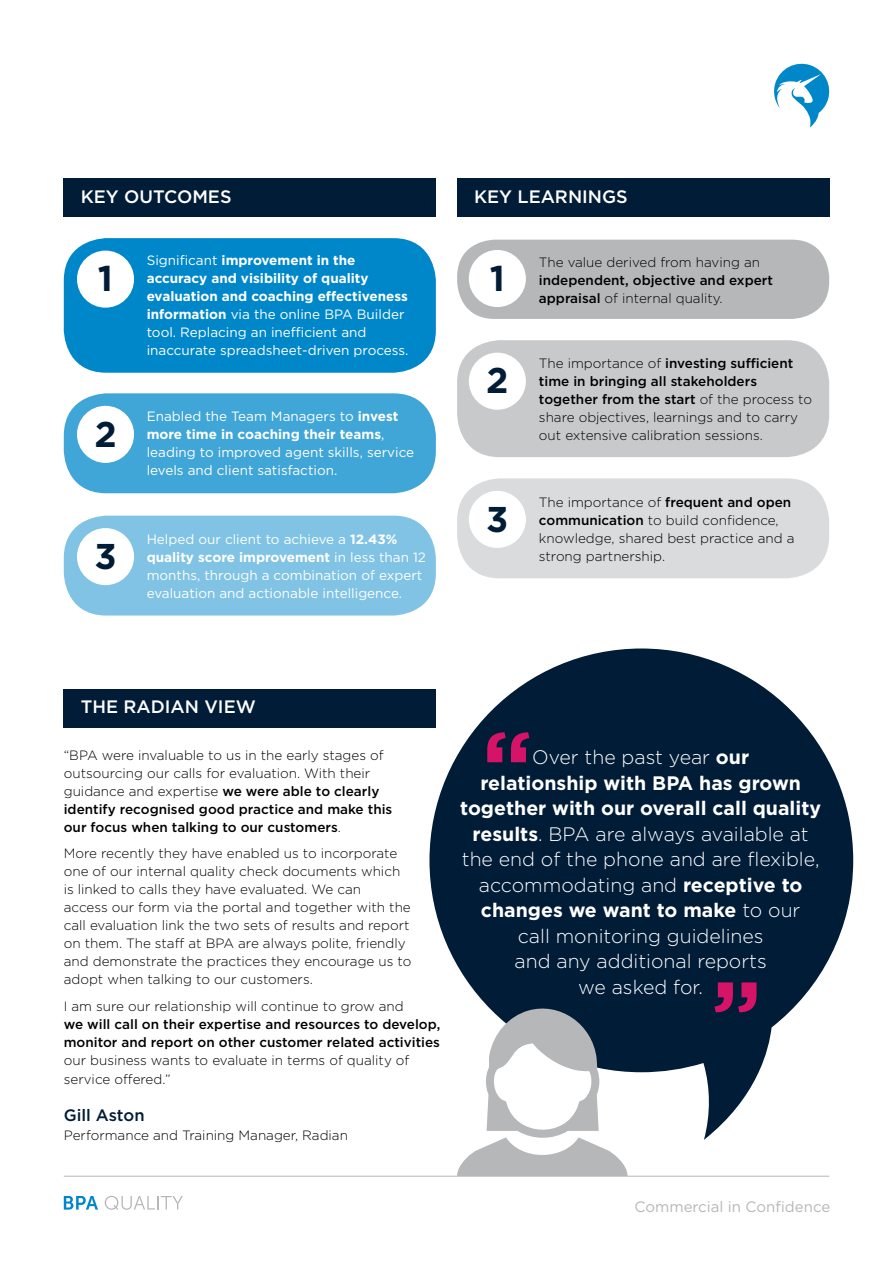
<style>
.page{position:relative;width:893px;height:1263px;background:#fff}
.page>*{position:absolute;margin:0;border:0;box-sizing:border-box;transform-origin:0 0}
.t1{font:700 93px "Gotham";color:#d51367}
.t2{font:700 35.85px "Gotham";color:#001c37}
.t3{font:300 19.5px/25.5px "Gotham";color:#fff;text-align:center}
.t4{font:500 18px "Gotham";color:#fff}
.t5{font:500 16.5px "Gotham";color:#001c37}
.t6{font:15px "Gotham";color:#b6b7b9}
.t7{font:300 13.5px/18px "Gotham";color:#000}
.t8{font:13.5px/18px "Gotham";color:#fff}
.t9{font:500 13.5px/18px "Gotham";color:#000}
.s1{font-weight:700}
.s2{font-weight:300}
.s3{font-weight:500}
</style>
<div class="page">
<svg style="left:429px;top:648px;width:424px;height:492px;fill:#001c37"></svg>
<div style="left:64px;top:689px;width:372px;height:38px;background:#001c37"></div>
<svg style="left:457px;top:1001px;width:170px;height:175px"></svg>
<svg style="left:774px;top:63px;width:56px;height:65px"></svg>
<svg style="left:64px;top:1196px;width:34px;height:13px"></svg>
<svg style="left:105px;top:1196px;width:78px;height:14px"></svg>
<hr style="left:64px;top:1176px;width:765px;height:1px;background:#b6b7b9">
<div style="left:457px;top:179px;width:372px;height:38px;background:#001c37"></div>
<div style="left:457px;top:240px;width:372px;height:79px;background:#b6b7b9;border-radius:38px"></div>
<div style="left:469px;top:250px;width:57px;height:57px;background:#fff;border-radius:50%"></div>
<div style="left:64px;top:179px;width:372px;height:38px;background:#001c37"></div>
<div style="left:64px;top:393px;width:372px;height:100px;background:#40a5d7;border-radius:43px"></div>
<div style="left:77px;top:406px;width:57px;height:57px;background:#fff;border-radius:50%"></div>
<div style="left:64px;top:238px;width:372px;height:135px;background:#0087ca;border-radius:43px"></div>
<div style="left:77px;top:251px;width:57px;height:57px;background:#fff;border-radius:50%"></div>
<div style="left:64px;top:516px;width:372px;height:99px;background:#80c3e4;border-radius:43px"></div>
<div style="left:77px;top:528px;width:57px;height:57px;background:#fff;border-radius:50%"></div>
<div style="left:457px;top:340px;width:372px;height:117px;background:#c8c9ca;border-radius:43px"></div>
<div style="left:469px;top:353px;width:57px;height:57px;background:#fff;border-radius:50%"></div>
<div style="left:457px;top:478px;width:372px;height:100px;background:#dadbdc;border-radius:43px"></div>
<div style="left:469px;top:491px;width:57px;height:57px;background:#fff;border-radius:50%"></div>
<h3 class="t4" style="left:81px;top:185px;width:152px">KEY OUTCOMES</h3>
<h2 class="t2" style="left:98px;top:257px;width:17px">1</h2>
<p class="t8" style="left:147px;top:251px;width:263px">Significant <span class="s1">improvement in the accuracy and visibility of quality evaluation and coaching effectiveness information</span> via the online BPA Builder tool. Replacing an inefficient and inaccurate spreadsheet-driven process.</p>
<h2 class="t2" style="left:94px;top:412px;width:24px">2</h2>
<p class="t8" style="left:147px;top:407px;width:269px">Enabled the Team Managers to <span class="s1">invest more time in coaching their teams</span>, leading to improved agent skills, service levels and client satisfaction.</p>
<h2 class="t2" style="left:94px;top:534px;width:24px">3</h2>
<p class="t8" style="left:147px;top:530px;width:281px">Helped our client to achieve a <span class="s1">12.43% quality score improvement</span> in less than 12 months, through a combination of expert evaluation and actionable intelligence.</p>
<h3 class="t4" style="left:474px;top:185px;width:155px">KEY LEARNINGS</h3>
<h2 class="t2" style="left:490px;top:256px;width:17px">1</h2>
<p class="t7" style="left:539px;top:253px;width:223px">The value derived from having an</p>
<p class="t9" style="left:539px;top:271px;width:236px">independent, objective and expert appraisal <span class="s2">of internal quality.</span></p>
<h2 class="t2" style="left:486px;top:359px;width:24px">2</h2>
<p class="t7" style="left:539px;top:354px;width:275px">The importance of <span class="s3">investing sufficient time in bringing all stakeholders together from the start</span> of the process to share objectives, learnings and to carry out extensive calibration sessions.</p>
<h2 class="t2" style="left:486px;top:497px;width:24px">3</h2>
<p class="t7" style="left:539px;top:493px;width:257px">The importance of <span class="s3">frequent and open communication</span> to build confidence, knowledge, shared best practice and a strong partnership.</p>
<h3 class="t4" style="left:81px;top:696px;width:177px">THE RADIAN VIEW</h3>
<p class="t7" style="left:64px;top:746px;width:330px">“BPA were invaluable to us in the early stages of outsourcing our calls for evaluation. With their guidance and expertise <span class="s3">we were able to clearly identify recognised good practice and make this our focus when talking to our customers</span>.</p>
<p class="t7" style="left:64px;top:844px;width:349px">More recently they have enabled us to incorporate one of our internal quality check documents which is linked to calls they have evaluated. We can<br>access our form via the portal and together with the call evaluation link the two sets of results and report on them. The staff at BPA are always polite, friendly and demonstrate the practices they encourage us to adopt when talking to our customers.</p>
<p class="t7" style="left:64px;top:997px;width:341px">I am sure our relationship will continue to grow and</p>
<p class="t9" style="left:64px;top:1015px;width:378px">we will call on their expertise and resources to develop, monitor and report on other customer related activities</p>
<p class="t7" style="left:64px;top:1050px;width:347px;line-height:19.5px">our business wants to evaluate in terms of quality of service offered.”</p>
<p class="t5" style="left:64px;top:1105px;width:82px">Gill Aston</p>
<p class="t7" style="left:64px;top:1126px;width:286px">Performance and Training Manager, Radian</p>
<h1 class="t1" style="left:482px;top:709px;width:52px">“</h1>
<p class="t3" style="left:460px;top:744px;width:362px">Over the past year <span class="s1">our<br>relationship with BPA has grown together with our overall call quality results</span>. BPA are always available at the end of the phone and are flexible, accommodating and <span class="s1">receptive to changes we want to make</span> to our<br>call monitoring guidelines<br>and any additional reports<br>we asked for.</p>
<h1 class="t1" style="left:712px;top:958px;width:52px">”</h1>
<p class="t6" style="left:634px;top:1197px;width:197px">Commercial in Confidence</p>
</div>
